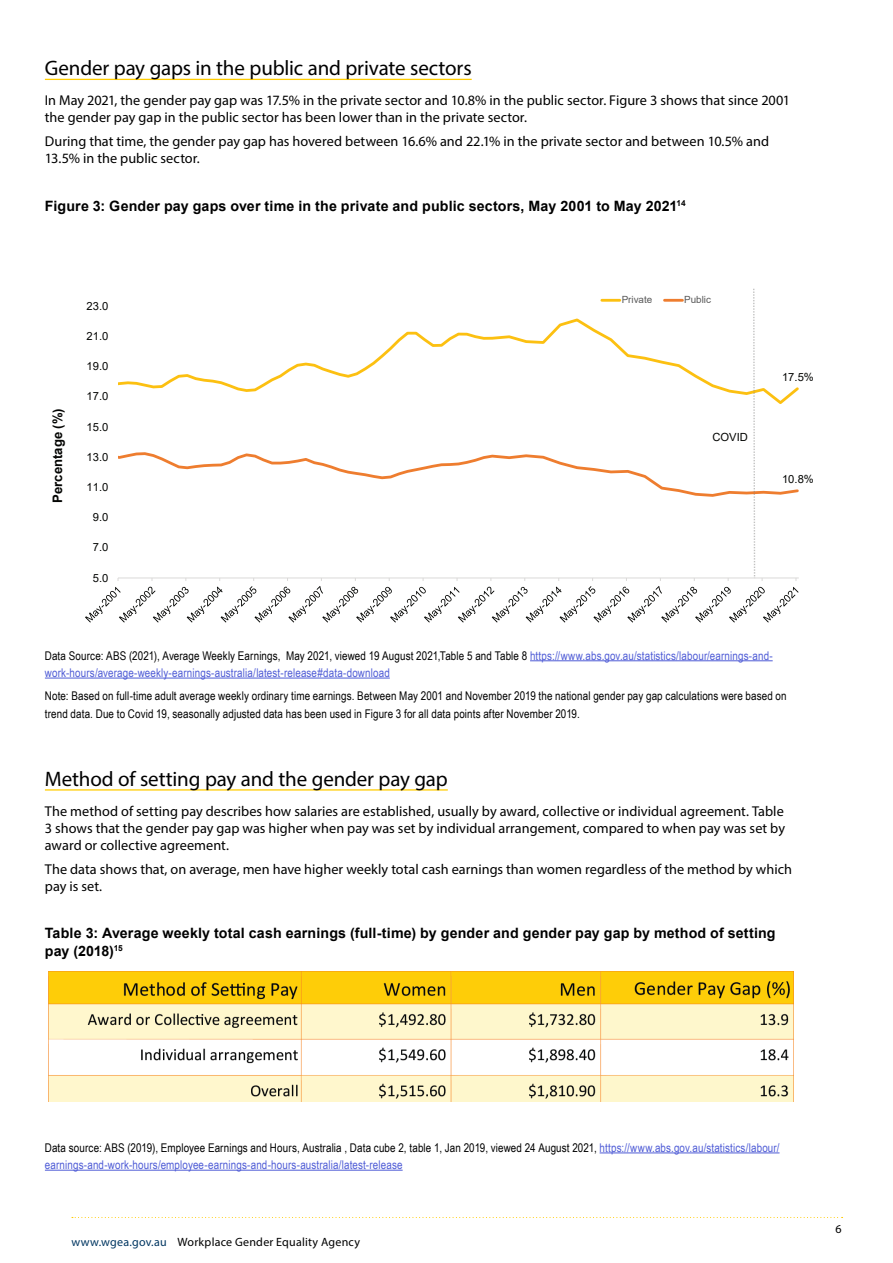
<style>
.page{position:relative;width:893px;height:1263px;background:#fff}
.page>*{position:absolute;margin:0;border:0;box-sizing:border-box;transform-origin:0 0}
.H4_Sub_Header_with_l{font:21px "Myriad Pro";letter-spacing:-.005em;color:#000}
.P_Body_Copy_-_legit{font:14.25px/17.2px "Myriad Pro";color:#000}
.P_Body_Copy_-_legit-2{font:700 14.25px/17.2px "Arial";letter-spacing:.01em;color:#000}
.t1{font:700 13.05px "Arial";color:#040503}
.P_Body_Copy_-_legit-3{font:12px/17.2px "Arial Narrow";letter-spacing:.01em;color:#4f5cd6}
.P_Body_Copy_-_legit-4{font:12px/17.2px "Arial Narrow";letter-spacing:.01em;color:#000}
.P_Body_Copy_-_legit-5{font:12px "Myriad Pro";letter-spacing:.02em;color:#000}
.t2{font:11.25px "Arial";letter-spacing:.005em;color:#040503}
.t3{font:9.9px "Arial";color:#595959}
.s1{color:#000}
.s2{color:#003661}
</style>
<div class="page">
<svg style="left:72px;top:1217px;width:771px;height:1px"></svg>
<hr style="left:45px;top:79px;width:427px;height:1px;background:#fc0">
<hr style="left:530px;top:660px;width:243px;height:1px;background:#4f5cd6">
<hr style="left:45px;top:678px;width:345px;height:1px;background:#4f5cd6">
<hr style="left:45px;top:789px;width:403px;height:1px;background:#fc0">
<hr style="left:600px;top:1152px;width:179px;height:1px;background:#4f5cd6">
<hr style="left:45px;top:1170px;width:358px;height:1px;background:#4f5cd6">
<svg style="left:85px;top:289px;width:714px;height:333px"></svg>
<img style="left:49px;top:971px;width:745px;height:131px">
<p class="H4_Sub_Header_with_l" style="left:45px;top:55px;width:428px">Gender pay gaps in the public and private sectors</p>
<p class="P_Body_Copy_-_legit" style="left:45px;top:92px;width:747px">In May 2021, the gender pay gap was 17.5% in the private sector and 10.8% in the public sector. Figure 3 shows that since 2001 the gender pay gap in the public sector has been lower than in the private sector.</p>
<p class="P_Body_Copy_-_legit" style="left:45px;top:132px;width:726px">During that time, the gender pay gap has hovered between 16.6% and 22.1% in the private sector and between 10.5% and<br>13.5% in the public sector.</p>
<p class="P_Body_Copy_-_legit-2" style="left:45px;top:197px;width:642px">Figure 3: Gender pay gaps over time in the private and public sectors, May 2001 to May 2021<sup>14</sup></p>
<p class="t1" style="left:48px;top:503px;width:96px;rotate:-90deg">Percentage (%)</p>
<p class="t2" style="left:87px;top:298px;width:23px">23.0</p>
<p class="t2" style="left:87px;top:328px;width:23px">21.0</p>
<p class="t2" style="left:87px;top:358px;width:23px">19.0</p>
<p class="t2" style="left:87px;top:389px;width:23px">17.0</p>
<p class="t2" style="left:87px;top:419px;width:23px">15.0</p>
<p class="t2" style="left:87px;top:449px;width:23px">13.0</p>
<p class="t2" style="left:87px;top:479px;width:23px">11.0</p>
<p class="t2" style="left:93px;top:509px;width:17px">9.0</p>
<p class="t2" style="left:93px;top:540px;width:17px">7.0</p>
<p class="t2" style="left:93px;top:570px;width:17px">5.0</p>
<p class="t3" style="left:622px;top:293px;width:32px">Private</p>
<p class="t3" style="left:684px;top:293px;width:28px">Public</p>
<p class="t2" style="left:712px;top:430px;width:37px">COVID</p>
<p class="t2" style="left:782px;top:369px;width:33px">17.5%</p>
<p class="t2" style="left:782px;top:471px;width:33px">10.8%</p>
<p class="P_Body_Copy_-_legit-3" style="left:45px;top:646px;width:729px"><span class="s1">Data Source: ABS (2021), Average Weekly Earnings, May 2021, viewed 19 August 2021,Table 5 and Table 8</span> https://www.abs.gov.au/statistics/labour/earnings-and&shy;work-hours/average-weekly-earnings-australia/latest-release#data-download</p>
<p class="P_Body_Copy_-_legit-4" style="left:45px;top:687px;width:743px">Note: Based on full-time adult average weekly ordinary time earnings. Between May 2001 and November 2019 the national gender pay gap calculations were based on trend data. Due to Covid 19, seasonally adjusted data has been used in Figure 3 for all data points after November 2019.</p>
<p class="H4_Sub_Header_with_l" style="left:45px;top:766px;width:404px">Method of setting pay and the gender pay gap</p>
<p class="P_Body_Copy_-_legit" style="left:45px;top:802px;width:742px;text-align:justify">The method of setting pay describes how salaries are established, usually by award, collective or individual agreement. Table 3 shows that the gender pay gap was higher when pay was set by individual arrangement, compared to when pay was set by award or collective agreement.</p>
<p class="P_Body_Copy_-_legit" style="left:45px;top:860px;width:749px">The data shows that, on average, men have higher weekly total cash earnings than women regardless of the method by which pay is set.</p>
<p class="P_Body_Copy_-_legit-2" style="left:45px;top:925px;width:732px">Table 3: Average weekly total cash earnings (full-time) by gender and gender pay gap by method of setting pay (2018)<sup>15</sup></p>
<p class="P_Body_Copy_-_legit-3" style="left:45px;top:1138px;width:736px"><span class="s1">Data source: ABS (2019), Employee Earnings and Hours, Australia , Data cube 2, table 1, Jan 2019, viewed 24 August 2021,</span> https://www.abs.gov.au/statistics/labour/ earnings-and-work-hours/employee-earnings-and-hours-australia/latest-release</p>
<p class="P_Body_Copy_-_legit-5" style="left:71px;top:1234px;width:290px"><span class="s2">www.wgea.gov.au</span> Workplace Gender Equality Agency</p>
<p class="P_Body_Copy_-_legit-5" style="left:835px;top:1221px;width:8px">6</p>
</div>
